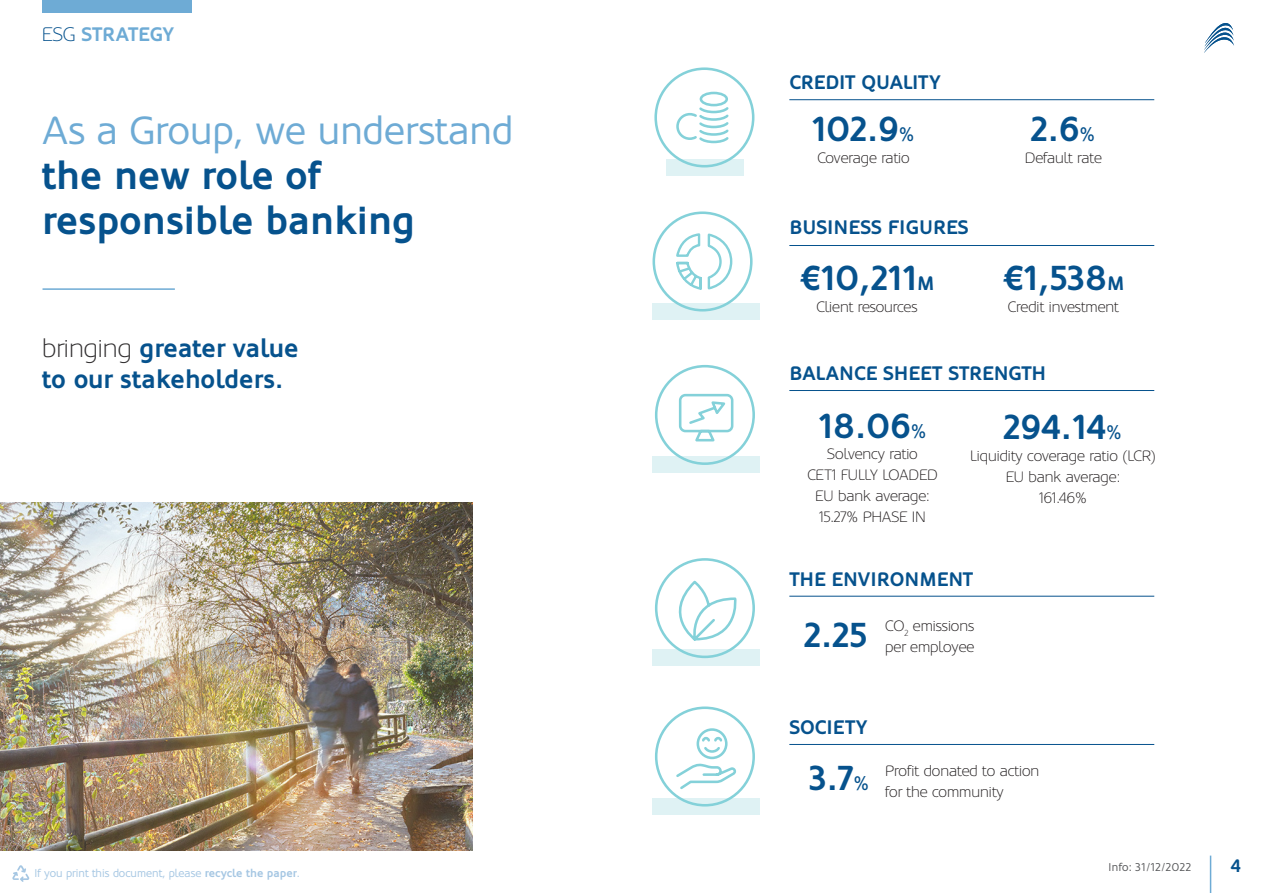
<style>
.page{position:relative;width:1263px;height:893px;background:#fff}
.page>*{position:absolute;margin:0;border:0;box-sizing:border-box;transform-origin:0 0}
.t1{font:700 39px/45px "Oblik";color:#06528d}
.pictos_titulares{font:700 34.5px "Oblik";color:#06528d}
.t2{font:700 25.5px/30.6px "Oblik";color:#06528d}
.pictos_titulares-2{font:700 19.5px "Oblik";color:#06528d}
.t3{font:700 19.5px "Oblik";letter-spacing:-.015em;color:#6eabd5}
.t4{font:700 18px "Oblik";color:#06528d}
.pictos_tex_centrat{font:300 15px/21px "Oblik";color:#231f20;text-align:center}
.t5{font:11.25px "Oblik";color:#a6c7e3}
.t6{font:11.25px "Oblik";letter-spacing:.055em;color:#57585a}
.s1{font-weight:300;color:#06528d}
.s2{font-weight:400;color:#6eabd5}
.s3{font-weight:300;color:#312f30}
.s4{font-weight:700}
.s5{font-size:19.5px}
</style>
<div class="page">
<hr style="left:1210px;top:856px;width:1px;height:37px;background:#6eabd5">
<div style="left:42px;top:0;width:150px;height:13px;background:#6eabd5"></div>
<svg style="left:12px;top:865px;width:17px;height:17px"></svg>
<div style="left:666px;top:159px;width:78px;height:16px;background:#dff2f4"></div>
<div style="left:652px;top:303px;width:108px;height:16px;background:#dff2f4"></div>
<div style="left:652px;top:456px;width:108px;height:17px;background:#dff2f4"></div>
<div style="left:652px;top:649px;width:108px;height:17px;background:#dff2f4"></div>
<div style="left:652px;top:798px;width:108px;height:16px;background:#dff2f4"></div>
<svg style="left:1204px;top:23px;width:30px;height:30px"></svg>
<div style="left:700px;top:92px;width:28px;height:14px;border:3px solid #84d1d9;border-radius:50%"></div>
<svg style="left:676px;top:105px;width:53px;height:39px"></svg>
<div style="left:654px;top:67px;width:100px;height:100px;border:3px solid #84d1d9;border-radius:50%"></div>
<div style="left:652px;top:211px;width:100px;height:101px;border:3px solid #84d1d9;border-radius:50%"></div>
<div style="left:655px;top:365px;width:100px;height:100px;border:3px solid #84d1d9;border-radius:50%"></div>
<div style="left:655px;top:558px;width:100px;height:100px;border:3px solid #84d1d9;border-radius:50%"></div>
<div style="left:655px;top:706px;width:100px;height:100px;border:3px solid #84d1d9;border-radius:50%"></div>
<svg style="left:676px;top:233px;width:57px;height:57px"></svg>
<svg style="left:678px;top:393px;width:56px;height:49px"></svg>
<hr style="left:789px;top:99px;width:365px;height:1px;background:#06528d">
<hr style="left:789px;top:245px;width:365px;height:1px;background:#06528d">
<hr style="left:789px;top:390px;width:365px;height:1px;background:#06528d">
<hr style="left:789px;top:596px;width:365px;height:1px;background:#06528d">
<hr style="left:789px;top:744px;width:365px;height:1px;background:#06528d">
<svg style="left:662px;top:582px;width:78px;height:61px"></svg>
<hr style="left:43px;top:288px;width:132px;height:2px;background:#6eabd5">
<img style="left:0;top:502px;width:473px;height:348px">
<div style="left:696px;top:728px;width:31px;height:31px;border:3px solid #84d1d9;border-radius:50%"></div>
<svg style="left:676px;top:763px;width:60px;height:27px"></svg>
<svg style="left:700px;top:736px;width:24px;height:18px"></svg>
<h3 class="t3" style="left:42px;top:23px;width:134px"><span class="s1">ESG</span> STRATEGY</h3>
<p class="t1" style="left:42px;top:108px;width:472px"><span class="s2">As a Group, we understand </span>the new role of responsible banking</p>
<p class="t2" style="left:42px;top:333px;width:258px"><span class="s3">bringing</span> greater value to our stakeholders.</p>
<p class="t5" style="left:35px;top:867px;width:267px">If you print this document, please <span class="s4">recycle the paper</span>.</p>
<p class="pictos_titulares-2" style="left:789px;top:71px;width:153px">CREDIT QUALITY</p>
<p class="pictos_titulares" style="left:812px;top:109px;width:104px">102.9<span class="s5">%</span></p>
<p class="pictos_tex_centrat" style="left:817px;top:147px;width:94px">Coverage ratio</p>
<p class="pictos_titulares-2" style="left:789px;top:217px;width:181px">BUSINESS FIGURES</p>
<p class="pictos_titulares" style="left:799px;top:258px;width:137px">€10,211<span class="s5">M</span></p>
<p class="pictos_tex_centrat" style="left:816px;top:296px;width:103px">Client resources</p>
<p class="pictos_titulares" style="left:1031px;top:109px;width:66px">2.6<span class="s5">%</span></p>
<p class="pictos_tex_centrat" style="left:1025px;top:147px;width:79px">Default rate</p>
<p class="pictos_titulares" style="left:1002px;top:258px;width:124px">€1,538<span class="s5">M</span></p>
<p class="pictos_tex_centrat" style="left:1008px;top:296px;width:112px">Credit investment</p>
<p class="pictos_titulares-2" style="left:789px;top:362px;width:258px">BALANCE SHEET STRENGTH</p>
<p class="pictos_titulares" style="left:819px;top:406px;width:109px">18.06<span class="s5">%</span></p>
<p class="pictos_tex_centrat" style="left:827px;top:444px;width:92px">Solvency ratio</p>
<p class="pictos_tex_centrat" style="left:807px;top:465px;width:132px">CET1 FULLY LOADED<br>EU bank average:<br>15.27% PHASE IN</p>
<p class="pictos_titulares" style="left:1004px;top:407px;width:120px">294.14<span class="s5">%</span></p>
<p class="pictos_tex_centrat" style="left:970px;top:445px;width:187px">Liquidity coverage ratio (LCR)</p>
<p class="pictos_tex_centrat" style="left:1006px;top:466px;width:116px">EU bank average:</p>
<p class="pictos_tex_centrat" style="left:1039px;top:487px;width:49px">161.46%</p>
<p class="pictos_titulares-2" style="left:789px;top:568px;width:185px">THE ENVIRONMENT</p>
<p class="pictos_titulares" style="left:804px;top:616px;width:65px">2.25</p>
<p class="pictos_tex_centrat" style="left:885px;top:615px;width:90px">CO<sub>2</sub> emissions</p>
<p class="pictos_tex_centrat" style="left:885px;top:636px;width:90px">per employee</p>
<p class="pictos_titulares-2" style="left:789px;top:716px;width:80px">SOCIETY</p>
<p class="pictos_titulares" style="left:809px;top:759px;width:61px">3.7<span class="s5">%</span></p>
<p class="pictos_tex_centrat" style="left:885px;top:760px;width:156px;text-align:left">Profit donated to action for the community</p>
<p class="t6" style="left:1108px;top:861px;width:84px">Info: 31/12/2022</p>
<p class="t4" style="left:1231px;top:856px;width:12px">4</p>
</div>
